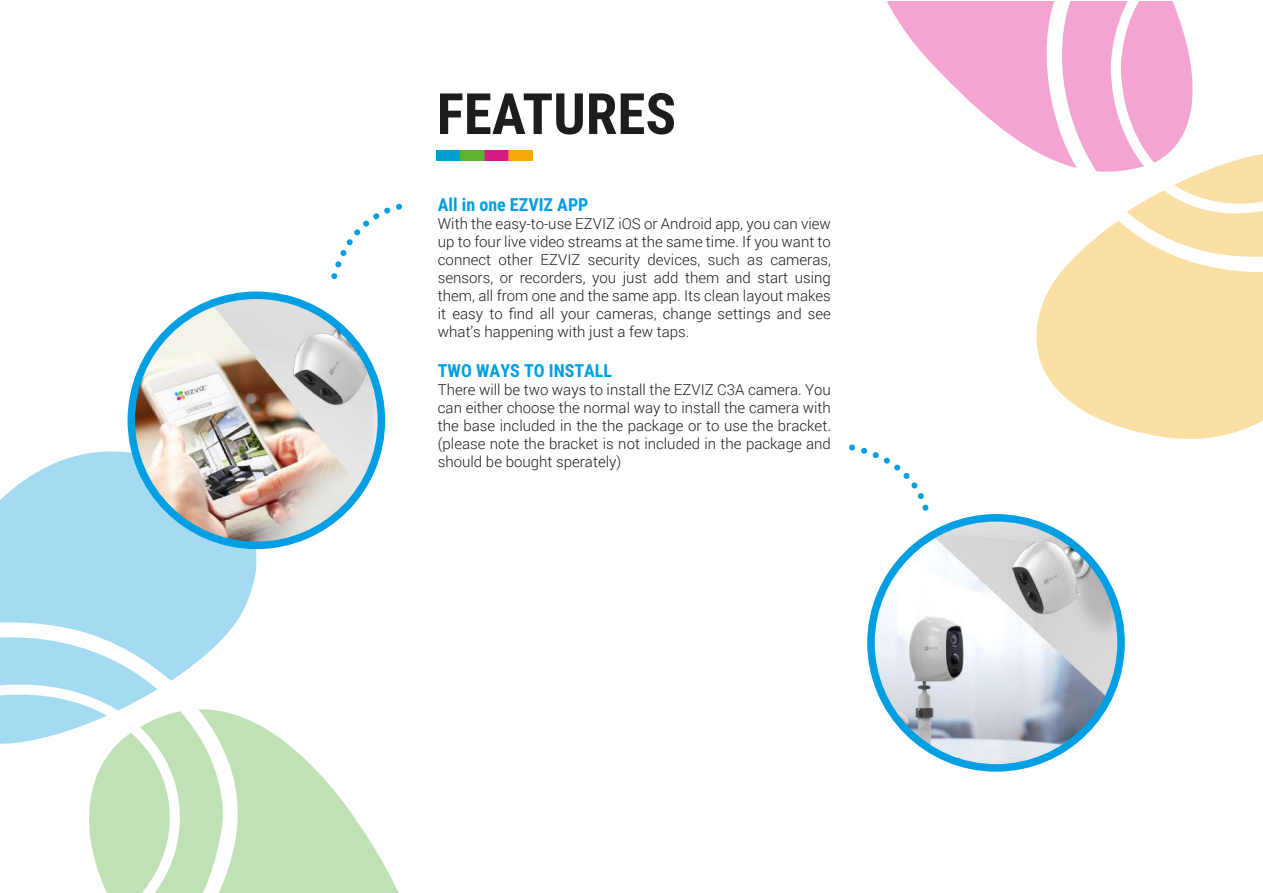
<style>
.page{position:relative;width:1263px;height:893px;background:#fff}
.page>*{position:absolute;margin:0;border:0;box-sizing:border-box;transform-origin:0 0}
.t1{font:700 57px "Roboto Condensed";color:#1d1d1b}
.t2{font:700 18px "Roboto Condensed";color:#009ee2}
.t3{font:300 15px/18px "Roboto";color:#1d1d1b;text-align:justify}
</style>
<div class="page">
<svg style="left:1036px;top:264px;width:227px;height:175px;background:#fbe2af"></svg>
<svg style="left:887px;top:2px;width:167px;height:159px;fill:#f3a4d0"></svg>
<svg style="left:1054px;top:2px;width:209px;height:262px"></svg>
<svg style="left:227px;top:712px;width:172px;height:181px;fill:#c0e1b5"></svg>
<svg style="left:0;top:681px;width:227px;height:212px"></svg>
<svg style="left:0;top:432px;width:278px;height:249px;fill:#a4dbf3"></svg>
<img style="left:437px;top:151px;width:95px;height:10px">
<svg style="left:849px;top:444px;width:80px;height:67px"></svg>
<svg style="left:331px;top:203px;width:71px;height:77px"></svg>
<img style="left:131px;top:295px;width:250px;height:250px;border-radius:125px">
<div style="left:128px;top:292px;width:257px;height:257px;border:8px solid #009ee2;border-radius:50%"></div>
<img style="left:871px;top:519px;width:250px;height:248px">
<div style="left:867px;top:514px;width:258px;height:258px;border:8px solid #009ee2;border-radius:50%"></div>
<h1 class="t1" style="left:437px;top:74px;width:241px">FEATURES</h1>
<p class="t2" style="left:438px;top:192px;width:152px">All in one EZVIZ APP</p>
<p class="t3" style="left:438px;top:215px;width:395px">With the easy-to-use EZVIZ iOS or Android app, you can view up to four live video streams at the same time. If you want to connect other EZVIZ security devices, such as cameras, sensors, or recorders, you just add them and start using them, all from one and the same app. Its clean layout makes it easy to find all your cameras, change settings and see what’s happening with just a few taps.</p>
<p class="t2" style="left:438px;top:358px;width:176px">TWO WAYS TO INSTALL</p>
<p class="t3" style="left:438px;top:380px;width:395px">There will be two ways to install the EZVIZ C3A camera. You can either choose the normal way to install the camera with the base included in the the package or to use the bracket. (please note the bracket is not included in the package and should be bought sperately)</p>
</div>
